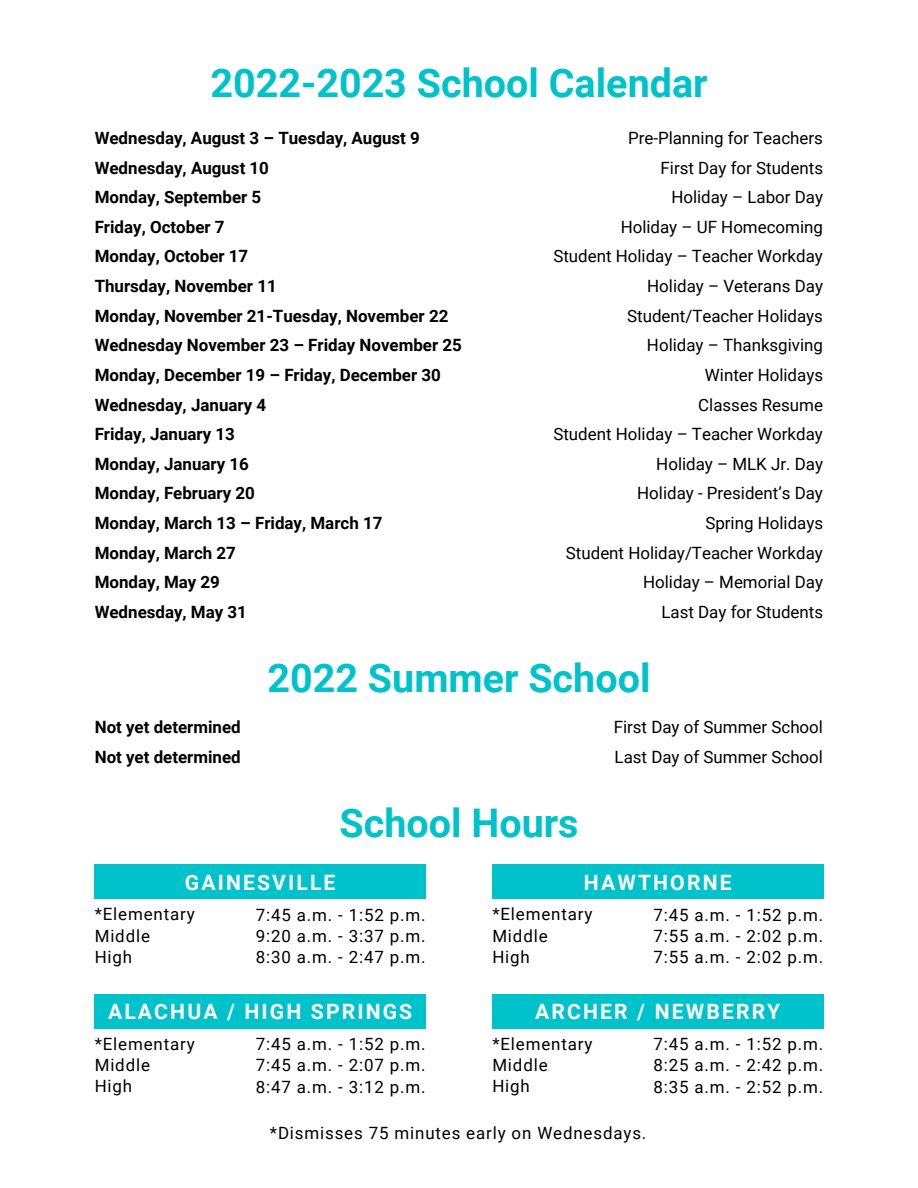
<style>
.page{position:relative;width:918px;height:1188px;background:#fff}
.page>*{position:absolute;margin:0;border:0;box-sizing:border-box;transform-origin:0 0}
.t1{font:700 39.45px "Roboto";color:#00c2cb}
.t2{font:700 21.15px "Roboto";letter-spacing:.1em;color:#fff}
.t3{font:16.95px/29.7px "Roboto";color:#000;text-align:justify}
.t4{font:700 16.95px/29.7px "Roboto";color:#000}
.t5{font:16.95px/21.1px "Roboto";letter-spacing:.05em;color:#000}
</style>
<div class="page">
<div style="left:95px;top:864px;width:331px;height:35px;background:#00c2cb"></div>
<div style="left:95px;top:994px;width:331px;height:35px;background:#00c2cb"></div>
<div style="left:492px;top:864px;width:332px;height:35px;background:#00c2cb"></div>
<div style="left:492px;top:994px;width:332px;height:35px;background:#00c2cb"></div>
<h1 class="t1" style="left:210px;top:61px;width:499px">2022-2023 School Calendar</h1>
<p class="t4" style="left:95px;top:123px;width:369px">Wednesday, August 3 – Tuesday, August 9<br>Wednesday, August 10<br>Monday, September 5<br>Friday, October 7<br>Monday, October 17<br>Thursday, November 11<br>Monday, November 21-Tuesday, November 22<br>Wednesday November 23 – Friday November 25<br>Monday, December 19 – Friday, December 30<br>Wednesday, January 4<br>Friday, January 13<br>Monday, January 16<br>Monday, February 20<br>Monday, March 13 – Friday, March 17<br>Monday, March 27<br>Monday, May 29<br>Wednesday, May 31</p>
<p class="t3" style="left:553px;top:123px;width:271px;text-align:right">Pre-Planning for Teachers<br>First Day for Students<br>Holiday – Labor Day<br>Holiday – UF Homecoming<br>Student Holiday – Teacher Workday<br>Holiday – Veterans Day<br>Student/Teacher Holidays<br>Holiday – Thanksgiving<br>Winter Holidays<br>Classes Resume<br>Student Holiday – Teacher Workday<br>Holiday – MLK Jr. Day<br>Holiday - President’s Day<br>Spring Holidays<br>Student Holiday/Teacher Workday<br>Holiday – Memorial Day<br>Last Day for Students</p>
<h1 class="t1" style="left:267px;top:655px;width:385px">2022 Summer School</h1>
<p class="t4" style="left:95px;top:713px;width:147px">Not yet determined<br>Not yet determined</p>
<p class="t3" style="left:614px;top:713px;width:211px">First Day of Summer School<br>Last Day of Summer School</p>
<h1 class="t1" style="left:339px;top:801px;width:241px">School Hours</h1>
<p class="t2" style="left:185px;top:870px;width:152px">GAINESVILLE</p>
<p class="t5" style="left:95px;top:904px;width:102px">*Elementary<br>Middle<br>High</p>
<p class="t3" style="left:256px;top:904px;width:171px;line-height:21.1px">7:45 a.m. - 1:52 p.m.<br>9:20 a.m. - 3:37 p.m.<br>8:30 a.m. - 2:47 p.m.</p>
<p class="t2" style="left:108px;top:1000px;width:306px">ALACHUA / HIGH SPRINGS</p>
<p class="t5" style="left:95px;top:1034px;width:102px">*Elementary<br>Middle<br>High</p>
<p class="t3" style="left:256px;top:1034px;width:171px;line-height:21.1px">7:45 a.m. - 1:52 p.m.<br>7:45 a.m. - 2:07 p.m.<br>8:47 a.m. - 3:12 p.m.</p>
<p class="t2" style="left:584px;top:870px;width:149px">HAWTHORNE</p>
<p class="t5" style="left:492px;top:904px;width:102px">*Elementary<br>Middle<br>High</p>
<p class="t3" style="left:653px;top:904px;width:171px;line-height:21.1px">7:45 a.m. - 1:52 p.m.<br>7:55 a.m. - 2:02 p.m.<br>7:55 a.m. - 2:02 p.m.</p>
<p class="t2" style="left:535px;top:1000px;width:247px">ARCHER / NEWBERRY</p>
<p class="t5" style="left:492px;top:1034px;width:102px">*Elementary<br>Middle<br>High</p>
<p class="t3" style="left:653px;top:1034px;width:171px;line-height:21.1px">7:45 a.m. - 1:52 p.m.<br>8:25 a.m. - 2:42 p.m.<br>8:35 a.m. - 2:52 p.m.</p>
<p class="t5" style="left:270px;top:1122px;width:378px">*Dismisses 75 minutes early on Wednesdays.</p>
</div>
